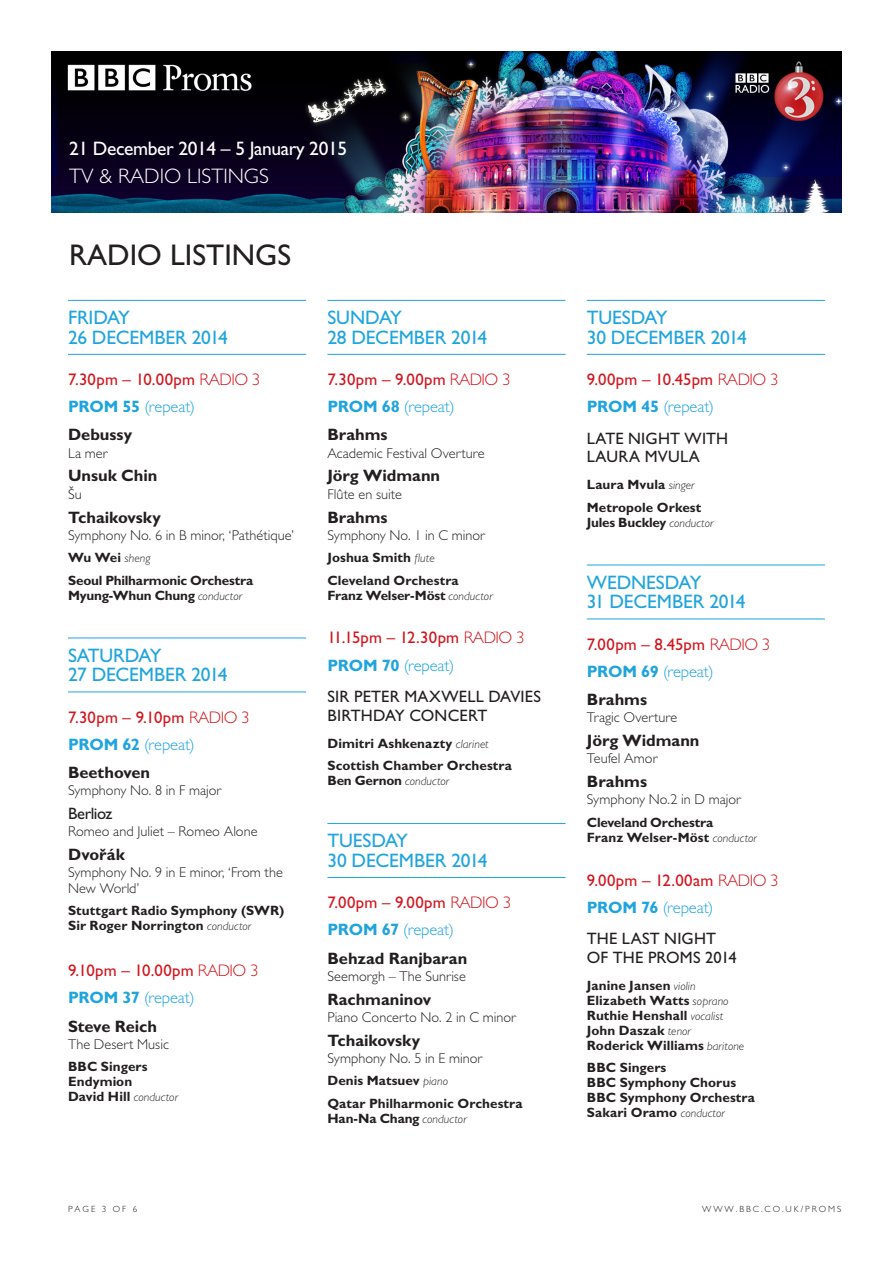
<style>
.page{position:relative;width:893px;height:1263px;background:#fff}
.page>*{position:absolute;margin:0;border:0;box-sizing:border-box;transform-origin:0 0}
.t1{font:30px "P Gill Sans";color:#231f20}
.t2{font:300 21px "P Gill Sans";color:#fff}
._2013_PROM_Date{font:19.5px/19.5px "P Gill Sans";letter-spacing:-.01em;color:#1fa4dd}
.t3{font:19.5px "P Gill Sans";letter-spacing:-.02em;color:#fff}
._2013_Time_VENUE{font:16.8px "P Gill Sans";letter-spacing:.005em;color:#d2161e}
._2013_Time_VENUE-2{font:16.8px "P Gill Sans";letter-spacing:.025em;color:#d2161e}
._2013_Time_VENUE_ex{font:16.8px "P Gill Sans";letter-spacing:.005em;color:#d2161e}
._2013_Composer_name{font:700 16.5px "P Gill Sans";color:#231f20}
._2013_Prom_No{font:300 16.5px "P Gill Sans";letter-spacing:-.005em;color:#1fa4dd}
.named_proms{font:16.5px/18.8px "P Gill Sans";letter-spacing:.01em;color:#231f20}
._2013_Composer_name-2{font:16.5px "P Gill Sans";letter-spacing:-.025em;color:#231f20}
._2013_Piece_Name{font:300 14.25px/15.8px "P Gill Sans";color:#231f20}
._2013_Artist_name{font:700 13.5px/15px "P Gill Sans";letter-spacing:.005em;color:#231f20}
._2013_Artist_name-2{font:700 13.5px "P Gill Sans";letter-spacing:-.015em;color:#231f20}
._2013_Baseline{font:300 9px "P Gill Sans";letter-spacing:.22em;color:#231f20}
.s1{font-weight:300}
.s2{font-weight:700}
.s3{font-weight:300;font-style:italic;font-size:12px}
</style>
<div class="page">
<hr style="left:68px;top:300px;width:238px;height:1px;background:#1fa4dd">
<hr style="left:68px;top:354px;width:238px;height:1px;background:#1fa4dd">
<hr style="left:68px;top:638px;width:238px;height:1px;background:#1fa4dd">
<hr style="left:68px;top:692px;width:238px;height:1px;background:#1fa4dd">
<hr style="left:327px;top:300px;width:239px;height:1px;background:#1fa4dd">
<hr style="left:327px;top:354px;width:239px;height:1px;background:#1fa4dd">
<hr style="left:327px;top:823px;width:239px;height:1px;background:#1fa4dd">
<hr style="left:327px;top:877px;width:239px;height:1px;background:#1fa4dd">
<hr style="left:587px;top:300px;width:238px;height:1px;background:#1fa4dd">
<hr style="left:587px;top:354px;width:238px;height:1px;background:#1fa4dd">
<hr style="left:587px;top:565px;width:238px;height:1px;background:#1fa4dd">
<hr style="left:587px;top:619px;width:238px;height:1px;background:#1fa4dd">
<img style="left:51px;top:51px;width:791px;height:162px">
<p class="t3" style="left:69px;top:137px;width:280px">21 December 2014 – 5 January 2015</p>
<p class="t2" style="left:69px;top:165px;width:201px">TV &amp; RADIO LISTINGS</p>
<p class="t1" style="left:69px;top:237px;width:224px">RADIO LISTINGS</p>
<p class="_2013_PROM_Date" style="left:68px;top:308px;width:161px">FRIDAY<br>26 DECEMBER 2014</p>
<p class="_2013_Time_VENUE" style="left:68px;top:370px;width:194px">7.30pm – 10.00pm <span class="s1">RADIO 3</span></p>
<p class="_2013_Prom_No" style="left:68px;top:397px;width:129px"><span class="s2">PROM 55</span> (repeat)</p>
<p class="_2013_Composer_name" style="left:68px;top:425px;width:66px">Debussy</p>
<p class="_2013_Piece_Name" style="left:68px;top:445px;width:41px">La mer</p>
<p class="_2013_Composer_name" style="left:68px;top:466px;width:91px">Unsuk Chin</p>
<p class="_2013_Piece_Name" style="left:68px;top:486px;width:15px">Šu</p>
<p class="_2013_Composer_name" style="left:68px;top:507px;width:94px">Tchaikovsky</p>
<p class="_2013_Piece_Name" style="left:68px;top:527px;width:227px">Symphony No. 6 in B minor, ‘Pathétique’</p>
<p class="_2013_Artist_name" style="left:68px;top:550px;width:84px">Wu Wei <span class="s3">sheng</span></p>
<p class="_2013_Artist_name-2" style="left:68px;top:572px;width:187px">Seoul Philharmonic Orchestra</p>
<p class="_2013_Artist_name-2" style="left:68px;top:587px;width:176px">Myung-Whun Chung <span class="s3">conductor</span></p>
<p class="_2013_PROM_Date" style="left:68px;top:645px;width:161px">SATURDAY<br>27 DECEMBER 2014</p>
<p class="_2013_Time_VENUE" style="left:68px;top:707px;width:183px">7.30pm – 9.10pm <span class="s1">RADIO 3</span></p>
<p class="_2013_Prom_No" style="left:68px;top:735px;width:128px"><span class="s2">PROM 62</span> (repeat)</p>
<p class="_2013_Composer_name" style="left:68px;top:763px;width:84px">Beethoven</p>
<p class="_2013_Piece_Name" style="left:68px;top:782px;width:155px">Symphony No. 8 in F major</p>
<p class="_2013_Composer_name-2" style="left:68px;top:804px;width:46px">Berlioz</p>
<p class="_2013_Piece_Name" style="left:68px;top:823px;width:191px">Romeo and Juliet – Romeo Alone</p>
<p class="_2013_Composer_name" style="left:68px;top:845px;width:58px">Dvorˇák</p>
<p class="_2013_Piece_Name" style="left:68px;top:865px;width:216px">Symphony No. 9 in E minor, ‘From the<br>New World’</p>
<p class="_2013_Artist_name" style="left:68px;top:903px;width:218px">Stuttgart Radio Symphony (SWR)<br>Sir Roger Norrington <span class="s3">conductor</span></p>
<p class="_2013_Time_VENUE_ex" style="left:68px;top:961px;width:192px">9.10pm – 10.00pm <span class="s1">RADIO 3</span></p>
<p class="_2013_Prom_No" style="left:68px;top:988px;width:128px"><span class="s2">PROM 37</span> (repeat)</p>
<p class="_2013_Composer_name" style="left:68px;top:1016px;width:90px">Steve Reich</p>
<p class="_2013_Piece_Name" style="left:68px;top:1036px;width:102px">The Desert Music</p>
<p class="_2013_Artist_name" style="left:68px;top:1059px;width:111px">BBC Singers<br>Endymion<br>David Hill <span class="s3">conductor</span></p>
<p class="_2013_PROM_Date" style="left:327px;top:308px;width:161px">SUNDAY<br>28 DECEMBER 2014</p>
<p class="_2013_Time_VENUE" style="left:327px;top:370px;width:185px">7.30pm – 9.00pm <span class="s1">RADIO 3</span></p>
<p class="_2013_Prom_No" style="left:327px;top:397px;width:129px"><span class="s2">PROM 68</span> (repeat)</p>
<p class="_2013_Composer_name" style="left:327px;top:425px;width:62px">Brahms</p>
<p class="_2013_Piece_Name" style="left:327px;top:445px;width:159px">Academic Festival Overture</p>
<p class="_2013_Composer_name" style="left:327px;top:466px;width:114px">Jörg Widmann</p>
<p class="_2013_Piece_Name" style="left:327px;top:486px;width:76px">Flûte en suite</p>
<p class="_2013_Composer_name" style="left:327px;top:507px;width:62px">Brahms</p>
<p class="_2013_Piece_Name" style="left:327px;top:527px;width:159px">Symphony No. 1 in C minor</p>
<p class="_2013_Artist_name" style="left:327px;top:550px;width:109px">Joshua Smith <span class="s3">flute</span></p>
<p class="_2013_Artist_name" style="left:327px;top:572px;width:133px">Cleveland Orchestra</p>
<p class="_2013_Artist_name-2" style="left:327px;top:587px;width:167px">Franz Welser-Möst <span class="s3">conductor</span></p>
<p class="_2013_Time_VENUE" style="left:327px;top:628px;width:199px">11.15pm – 12.30pm <span class="s1">RADIO 3</span></p>
<p class="_2013_Prom_No" style="left:327px;top:656px;width:128px"><span class="s2">PROM 70</span> (repeat)</p>
<p class="named_proms" style="left:327px;top:687px;width:215px">SIR PETER MAXWELL DAVIES<br>BIRTHDAY CONCERT</p>
<p class="_2013_Artist_name" style="left:327px;top:735px;width:163px">Dimitri Ashkenazty <span class="s3">clarinet</span></p>
<p class="_2013_Artist_name" style="left:327px;top:758px;width:186px">Scottish Chamber Orchestra</p>
<p class="_2013_Artist_name" style="left:327px;top:773px;width:123px">Ben Gernon <span class="s3">conductor</span></p>
<p class="_2013_PROM_Date" style="left:327px;top:831px;width:162px">TUESDAY<br>30 DECEMBER 2014</p>
<p class="_2013_Time_VENUE-2" style="left:327px;top:893px;width:185px">7.00pm – 9.00pm <span class="s1">RADIO 3</span></p>
<p class="_2013_Prom_No" style="left:327px;top:920px;width:128px"><span class="s2">PROM 67</span> (repeat)</p>
<p class="_2013_Composer_name" style="left:327px;top:948px;width:141px">Behzad Ranjbaran</p>
<p class="_2013_Piece_Name" style="left:327px;top:968px;width:140px">Seemorgh – The Sunrise</p>
<p class="_2013_Composer_name" style="left:327px;top:989px;width:105px">Rachmaninov</p>
<p class="_2013_Piece_Name" style="left:327px;top:1009px;width:190px">Piano Concerto No. 2 in C minor</p>
<p class="_2013_Composer_name" style="left:327px;top:1030px;width:94px">Tchaikovsky</p>
<p class="_2013_Piece_Name" style="left:327px;top:1050px;width:156px">Symphony No. 5 in E minor</p>
<p class="_2013_Artist_name" style="left:327px;top:1073px;width:122px">Denis Matsuev <span class="s3">piano</span></p>
<p class="_2013_Artist_name" style="left:327px;top:1095px;width:197px">Qatar Philharmonic Orchestra</p>
<p class="_2013_Artist_name" style="left:327px;top:1110px;width:141px">Han-Na Chang <span class="s3">conductor</span></p>
<p class="_2013_PROM_Date" style="left:587px;top:308px;width:162px">TUESDAY<br>30 DECEMBER 2014</p>
<p class="_2013_Time_VENUE" style="left:587px;top:370px;width:193px">9.00pm – 10.45pm <span class="s1">RADIO 3</span></p>
<p class="_2013_Prom_No" style="left:587px;top:397px;width:129px"><span class="s2">PROM 45</span> (repeat)</p>
<p class="named_proms" style="left:587px;top:429px;width:143px">LATE NIGHT WITH<br>LAURA MVULA</p>
<p class="_2013_Artist_name" style="left:587px;top:477px;width:109px">Laura Mvula <span class="s3">singer</span></p>
<p class="_2013_Artist_name" style="left:587px;top:499px;width:116px">Metropole Orkest</p>
<p class="_2013_Artist_name-2" style="left:587px;top:514px;width:128px">Jules Buckley <span class="s3">conductor</span></p>
<p class="_2013_PROM_Date" style="left:587px;top:572px;width:160px">WEDNESDAY<br>31 DECEMBER 2014</p>
<p class="_2013_Time_VENUE" style="left:587px;top:634px;width:185px">7.00pm – 8.45pm <span class="s1">RADIO 3</span></p>
<p class="_2013_Prom_No" style="left:587px;top:662px;width:128px"><span class="s2">PROM 69</span> (repeat)</p>
<p class="_2013_Composer_name" style="left:587px;top:690px;width:62px">Brahms</p>
<p class="_2013_Piece_Name" style="left:587px;top:709px;width:92px">Tragic Overture</p>
<p class="_2013_Composer_name" style="left:587px;top:731px;width:114px">Jörg Widmann</p>
<p class="_2013_Piece_Name" style="left:587px;top:750px;width:72px">Teufel Amor</p>
<p class="_2013_Composer_name" style="left:587px;top:772px;width:62px">Brahms</p>
<p class="_2013_Piece_Name" style="left:587px;top:792px;width:156px">Symphony No.2 in D major</p>
<p class="_2013_Artist_name-2" style="left:587px;top:814px;width:128px">Cleveland Orchestra</p>
<p class="_2013_Artist_name" style="left:587px;top:829px;width:172px">Franz Welser-Möst <span class="s3">conductor</span></p>
<p class="_2013_Time_VENUE-2" style="left:587px;top:870px;width:193px">9.00pm – 12.00am <span class="s1">RADIO 3</span></p>
<p class="_2013_Prom_No" style="left:587px;top:898px;width:128px"><span class="s2">PROM 76</span> (repeat)</p>
<p class="named_proms" style="left:587px;top:929px;width:151px">THE LAST NIGHT<br>OF THE PROMS 2014</p>
<p class="_2013_Artist_name" style="left:587px;top:978px;width:159px">Janine Jansen <span class="s3">violin<br></span>Elizabeth Watts <span class="s3">soprano<br></span>Ruthie Henshall <span class="s3">vocalist<br></span>John Daszak <span class="s3">tenor<br></span>Roderick Williams <span class="s3">baritone</span></p>
<p class="_2013_Artist_name" style="left:587px;top:1060px;width:170px">BBC Singers<br>BBC Symphony Chorus<br>BBC Symphony Orchestra</p>
<p class="_2013_Artist_name" style="left:587px;top:1105px;width:139px">Sakari Oramo <span class="s3">conductor</span></p>
<p class="_2013_Baseline" style="left:68px;top:1204px;width:71px">PAGE 3 OF 6</p>
<p class="_2013_Baseline" style="left:702px;top:1204px;width:141px">WWW.BBC.CO.UK/PROMS</p>
</div>
